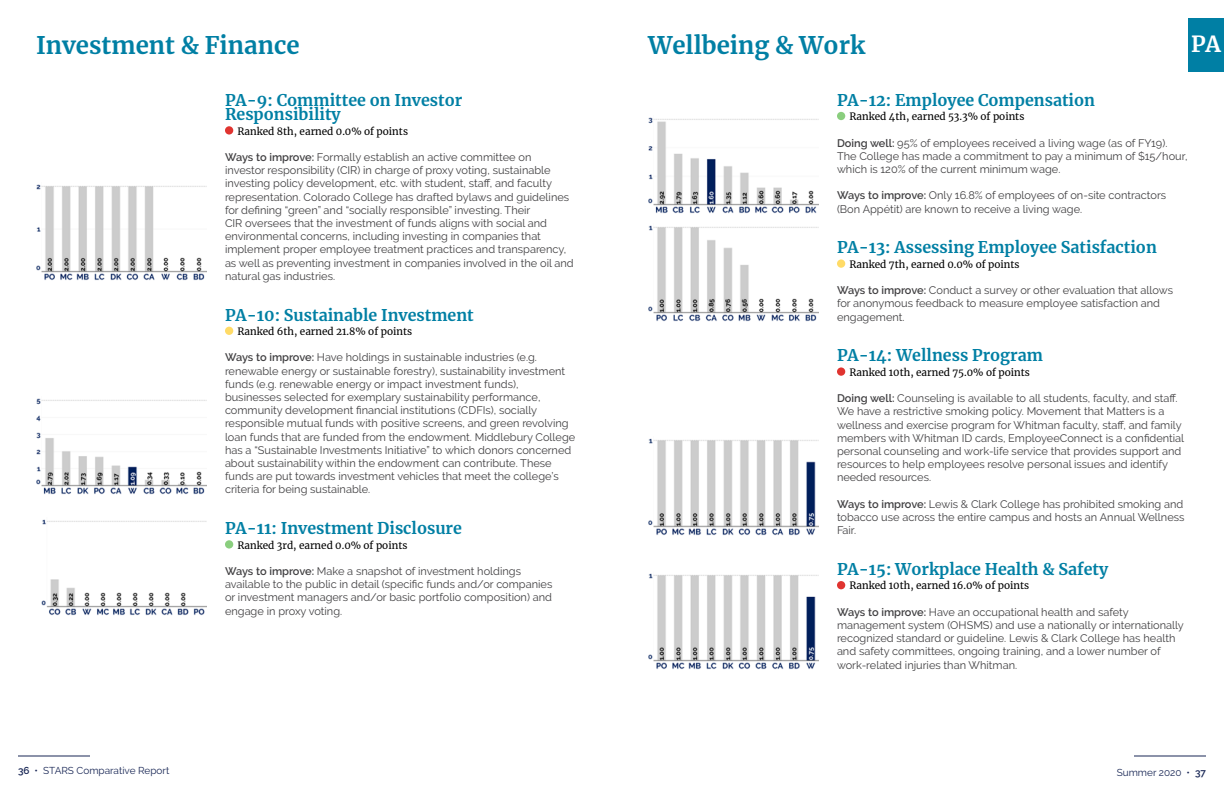
<style>
.page{position:relative;width:1224px;height:792px;background:#fff}
.page>*{position:absolute;margin:0;border:0;box-sizing:border-box;transform-origin:0 0}
.t1{font:700 24px "Merriweather";color:#007fa4}
.t2{font:700 22px "Merriweather";color:#fff}
.t3{font:700 16px/14.4px "Merriweather";color:#007fa4}
.t4{font:11px/13.2px "Raleway";color:#414042}
.t5{font:10px "Merriweather";color:#000}
.t6{font:10px "Raleway";color:#192755}
.s1{font-weight:600}
</style>
<div class="page">
<div style="left:225px;top:126px;width:8px;height:9px;background:#e03430;border-radius:50%"></div>
<div style="left:225px;top:327px;width:8px;height:8px;background:#ffdb67;border-radius:50%"></div>
<div style="left:225px;top:540px;width:8px;height:9px;background:#8ace7e;border-radius:50%"></div>
<img style="left:37px;top:184px;width:169px;height:97px">
<img style="left:37px;top:398px;width:169px;height:96px">
<img style="left:41px;top:519px;width:165px;height:97px">
<div style="left:837px;top:112px;width:8px;height:8px;background:#8ace7e;border-radius:50%"></div>
<div style="left:837px;top:259px;width:8px;height:9px;background:#ffdb67;border-radius:50%"></div>
<div style="left:837px;top:367px;width:8px;height:9px;background:#e03430;border-radius:50%"></div>
<div style="left:837px;top:581px;width:8px;height:8px;background:#e03430;border-radius:50%"></div>
<img style="left:649px;top:117px;width:169px;height:97px">
<img style="left:649px;top:225px;width:169px;height:97px">
<img style="left:649px;top:438px;width:169px;height:97px">
<img style="left:649px;top:573px;width:169px;height:97px">
<div style="left:1188px;top:18px;width:36px;height:54px;background:#007fa4"></div>
<hr style="left:1134px;top:756px;width:72px;height:1px;background:#192755">
<hr style="left:18px;top:756px;width:72px;height:1px;background:#192755">
<h1 class="t1" style="left:36px;top:29px;width:265px">Investment &amp; Finance</h1>
<h3 class="t3" style="left:225px;top:92px;width:239px">PA-9: Committee on Investor<br>Responsibility</h3>
<p class="t5" style="left:238px;top:124px;width:172px">Ranked 8th, earned 0.0% of points</p>
<p class="t4" style="left:225px;top:150px;width:350px"><span class="s1">Ways to improve:</span> Formally establish an active committee on investor responsibility (CIR) in charge of proxy voting, sustainable investing policy development, etc. with student, staff, and faculty representation. Colorado College has drafted bylaws and guidelines for defining “green” and “socially responsible” investing. Their<br>CIR oversees that the investment of funds aligns with social and environmental concerns, including investing in companies that implement proper employee treatment practices and transparency, as well as preventing investment in companies involved in the oil and natural gas industries.</p>
<h3 class="t3" style="left:225px;top:307px;width:250px">PA-10: Sustainable Investment</h3>
<p class="t5" style="left:238px;top:324px;width:176px">Ranked 6th, earned 21.8% of points</p>
<p class="t4" style="left:225px;top:351px;width:352px"><span class="s1">Ways to improve:</span> Have holdings in sustainable industries (e.g. renewable energy or sustainable forestry), sustainability investment funds (e.g. renewable energy or impact investment funds), businesses selected for exemplary sustainability performance, community development financial institutions (CDFIs), socially responsible mutual funds with positive screens, and green revolving loan funds that are funded from the endowment. Middlebury College has a “Sustainable Investments Initiative” to which donors concerned about sustainability within the endowment can contribute. These funds are put towards investment vehicles that meet the college’s criteria for being sustainable.</p>
<h3 class="t3" style="left:225px;top:521px;width:238px">PA-11: Investment Disclosure</h3>
<p class="t5" style="left:238px;top:538px;width:171px">Ranked 3rd, earned 0.0% of points</p>
<p class="t4" style="left:225px;top:564px;width:329px"><span class="s1">Ways to improve:</span> Make a snapshot of investment holdings available to the public in detail (specific funds and/or companies or investment managers and/or basic portfolio composition) and engage in proxy voting.</p>
<h1 class="t1" style="left:648px;top:29px;width:219px">Wellbeing &amp; Work</h1>
<h3 class="t3" style="left:837px;top:92px;width:260px">PA-12: Employee Compensation</h3>
<p class="t5" style="left:850px;top:110px;width:176px">Ranked 4th, earned 53.3% of points</p>
<p class="t4" style="left:837px;top:136px;width:352px"><span class="s1">Doing well:</span> 95% of employees received a living wage (as of FY19).<br>The College has made a commitment to pay a minimum of $15/hour, which is 120% of the current minimum wage.</p>
<p class="t4" style="left:837px;top:189px;width:331px"><span class="s1">Ways to improve:</span> Only 16.8% of employees of on-site contractors (Bon Appétit) are known to receive a living wage.</p>
<h3 class="t3" style="left:837px;top:240px;width:321px">PA-13: Assessing Employee Satisfaction</h3>
<p class="t5" style="left:850px;top:257px;width:172px">Ranked 7th, earned 0.0% of points</p>
<p class="t4" style="left:837px;top:284px;width:338px"><span class="s1">Ways to improve:</span> Conduct a survey or other evaluation that allows for anonymous feedback to measure employee satisfaction and engagement.</p>
<h3 class="t3" style="left:837px;top:348px;width:208px">PA-14: Wellness Program</h3>
<p class="t5" style="left:850px;top:365px;width:182px">Ranked 10th, earned 75.0% of points</p>
<p class="t4" style="left:837px;top:392px;width:349px"><span class="s1">Doing well:</span> Counseling is available to all students, faculty, and staff.<br>We have a restrictive smoking policy. Movement that Matters is a wellness and exercise program for Whitman faculty, staff, and family members with Whitman ID cards, EmployeeConnect is a confidential personal counseling and work-life service that provides support and resources to help employees resolve personal issues and identify needed resources.</p>
<p class="t4" style="left:837px;top:497px;width:349px;text-align:justify"><span class="s1">Ways to improve:</span> Lewis &amp; Clark College has prohibited smoking and tobacco use across the entire campus and hosts an Annual Wellness Fair.</p>
<h3 class="t3" style="left:837px;top:561px;width:273px">PA-15: Workplace Health &amp; Safety</h3>
<p class="t5" style="left:850px;top:579px;width:181px">Ranked 10th, earned 16.0% of points</p>
<p class="t4" style="left:837px;top:605px;width:348px"><span class="s1">Ways to improve:</span> Have an occupational health and safety management system (OHSMS) and use a nationally or internationally recognized standard or guideline. Lewis &amp; Clark College has health and safety committees, ongoing training, and a lower number of work-related injuries than Whitman.</p>
<h2 class="t2" style="left:1191px;top:29px;width:31px">PA</h2>
<p class="t6" style="left:18px;top:765px;width:153px"><span class="s1">36</span> • STARS Comparative Report</p>
<p class="t6" style="left:1117px;top:767px;width:91px">Summer 2020 • <span class="s1">37</span></p>
</div>
